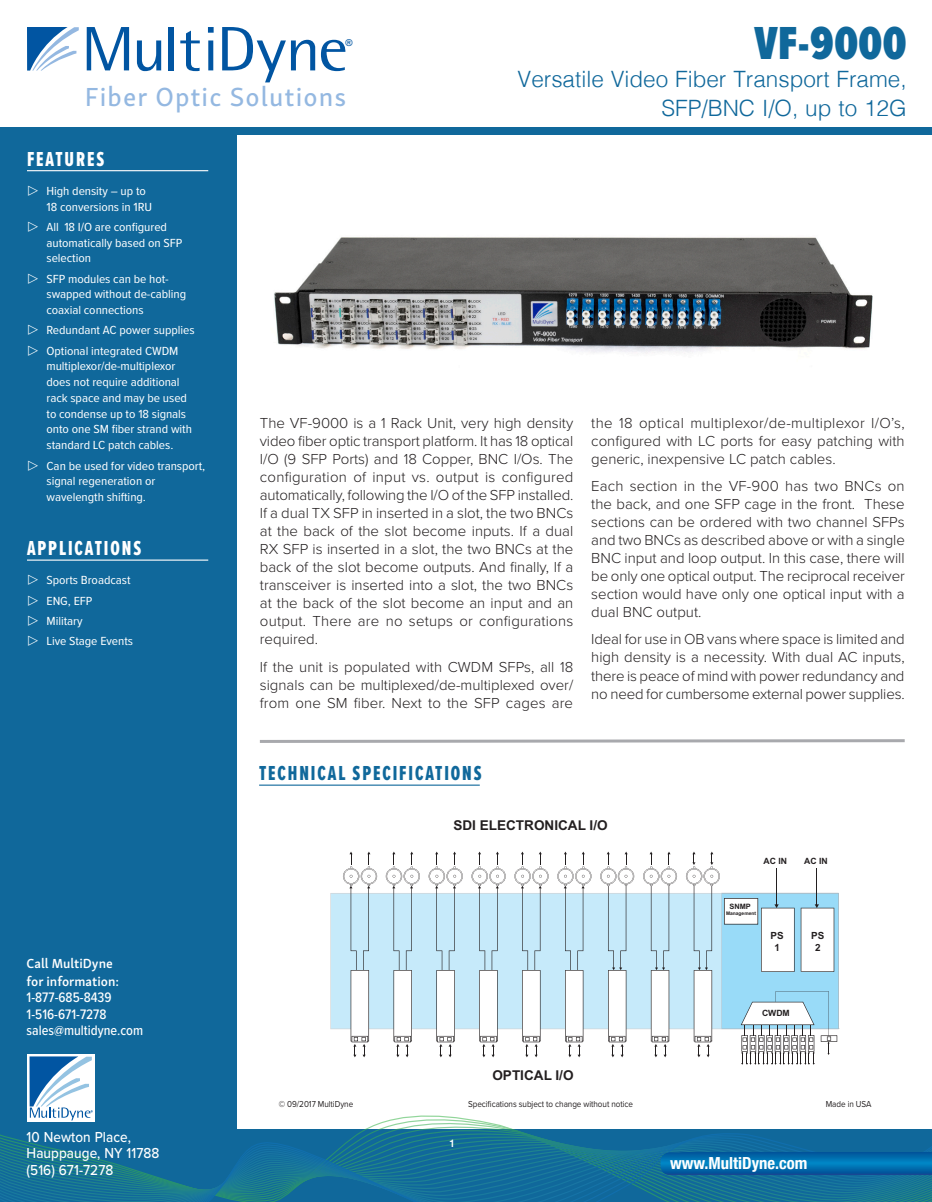
<style>
.page{position:relative;width:932px;height:1202px;background:#fff}
.page>*{position:absolute;margin:0;border:0;box-sizing:border-box;transform-origin:0 0}
.t1{font:900 48px "Proxima Nova Ex Cn";letter-spacing:.01em;color:#10689b}
.t2{font:26.85px "Skolar Sans Me";letter-spacing:.04em;color:#94b8e1}
.t3{font:300 22.5px/28.5px "Helvetica";color:#10689b;text-align:right}
.Features{font:21px "Proxima Nova Ex Cn Extrabld";letter-spacing:.1em;color:#10689b;scale:.9 1}
.Features__white{font:21px "Proxima Nova Ex Cn Extrabld";letter-spacing:.1em;color:#fff;scale:.9 1}
.t4{font:700 condensed 16.65px "Helvetica Neue";color:#fff}
.Brochure_body_text{font:300 15px/18px "Proxima Nova";color:#231f20;text-align:justify}
.t5{font:500 15px/16.5px "Proxima Nova";letter-spacing:.005em;color:#fff;scale:.9 1}
.t6{font:500 14.25px/16.5px "Proxima Nova Cond";color:#fff}
.t7{font:600 13.5px/18px "Skolar Sans";color:#fff}
.t8{font:700 13.5px "Arial";color:#231f20}
.t9{font:12.15px/15.8px "Proxima Nova Cond";letter-spacing:-.005em;color:#fff;scale:1.11 1}
.Title_Descrip{font:500 10.5px "Helvetica Neue";color:#fff}
.t10{font:700 9.9px/11.9px "Arial";color:#231f20;text-align:center}
.t11{font:600 9.45px "Gill Sans";color:#0155a2}
.t12{font:9px "Proxima Nova";letter-spacing:-.005em;color:#231f20;scale:.9 1}
.t13{font:700 8.7px "Arial";color:#231f20}
.t14{font:700 7.35px "Arial";color:#231f20}
.t15{font:700 4.95px "Arial";color:#231f20}
</style>
<div class="page">
<div style="left:0;top:128px;width:236px;height:1074px;background:#10689b"></div>
<svg style="left:0;top:1114px;width:932px;height:88px"></svg>
<svg style="left:87px;top:27px;width:42px;height:43px"></svg>
<svg style="left:137px;top:40px;width:24px;height:31px"></svg>
<div style="left:169px;top:27px;width:5px;height:43px;background:#0155a2"></div>
<svg style="left:180px;top:31px;width:20px;height:40px"></svg>
<svg style="left:208px;top:27px;width:6px;height:43px"></svg>
<svg style="left:222px;top:27px;width:93px;height:55px"></svg>
<svg style="left:321px;top:40px;width:24px;height:31px"></svg>
<svg style="left:27px;top:27px;width:52px;height:44px"></svg>
<svg style="left:660px;top:1152px;width:272px;height:22px;background:#006bad"></svg>
<div style="left:0;top:127px;width:932px;height:7px;background:#10689b"></div>
<svg style="left:27px;top:1054px;width:67px;height:67px"></svg>
<svg style="left:30px;top:1056px;width:63px;height:64px;background:#a0c1dd"></svg>
<img style="left:274px;top:237px;width:599px;height:117px">
<hr style="left:27px;top:170px;width:181px;height:1px;background:#fff">
<hr style="left:27px;top:559px;width:181px;height:1px;background:#fff">
<hr style="left:259px;top:784px;width:221px;height:1px;background:#10689b">
<svg style="left:259px;top:739px;width:646px;height:4px;background:#bdbec1"></svg>
<div style="left:330px;top:893px;width:356px;height:136px;background:#c6eafa"></div>
<svg style="left:343px;top:851px;width:34px;height:206px"></svg>
<svg style="left:643px;top:851px;width:34px;height:206px"></svg>
<svg style="left:600px;top:851px;width:34px;height:206px"></svg>
<svg style="left:557px;top:851px;width:34px;height:206px"></svg>
<svg style="left:514px;top:851px;width:34px;height:206px"></svg>
<svg style="left:471px;top:851px;width:34px;height:206px"></svg>
<svg style="left:428px;top:851px;width:35px;height:206px"></svg>
<svg style="left:386px;top:851px;width:34px;height:206px"></svg>
<svg style="left:686px;top:851px;width:152px;height:213px"></svg>
<p class="t11" style="left:345px;top:37px;width:9px">®</p>
<h2 class="t2" style="left:85px;top:77px;width:263px">Fiber Optic Solutions</h2>
<h1 class="t1" style="left:754px;top:14px;width:154px">VF-9000</h1>
<h3 class="t3" style="left:517px;top:63px;width:390px">Versatile Video Fiber Transport Frame,<br>SFP/BNC I/O, up to 12G</h3>
<p class="Features__white" style="left:27px;top:146px;width:87px">FEATURES</p>
<p class="t9" style="left:46px;top:183px;width:97px">High density – up to<br>18 conversions in 1RU</p>
<p class="t9" style="left:46px;top:219px;width:124px">All 18 I/O are configured automatically based on SFP selection</p>
<p class="t9" style="left:46px;top:271px;width:127px">SFP modules can be hot&shy;swapped without de-cabling coaxial connections</p>
<p class="t9" style="left:46px;top:323px;width:135px">Redundant AC power supplies</p>
<p class="t9" style="left:46px;top:343px;width:133px">Optional integrated CWDM multiplexor/de-multiplexor does not require additional rack space and may be used to condense up to 18 signals onto one SM fiber strand with standard LC patch cables.</p>
<p class="t9" style="left:46px;top:458px;width:144px">Can be used for video transport, signal regeneration or wavelength shifting.</p>
<p class="Features__white" style="left:27px;top:535px;width:128px">APPLICATIONS</p>
<p class="t9" style="left:46px;top:572px;width:77px">Sports Broadcast</p>
<p class="t9" style="left:46px;top:593px;width:43px">ENG, EFP</p>
<p class="t9" style="left:46px;top:613px;width:34px">Military</p>
<p class="t9" style="left:46px;top:633px;width:79px">Live Stage Events</p>
<p class="t7" style="left:27px;top:953px;width:94px">Call MultiDyne for information:</p>
<p class="t6" style="left:27px;top:989px;width:118px">1-877-685-8439<br>1-516-671-7278 sales@multidyne.com</p>
<p class="t5" style="left:27px;top:1128px;width:149px">10 Newton Place,<br>Hauppauge, NY 11788 (516) 671-7278</p>
<p class="Brochure_body_text" style="left:260px;top:414px;width:315px">The VF-9000 is a 1 Rack Unit, very high density video fiber optic transport platform. It has 18 optical I/O (9 SFP Ports) and 18 Copper, BNC I/Os. The configuration of input vs. output is configured automatically, following the I/O of the SFP installed.<br>If a dual TX SFP in inserted in a slot, the two BNCs at the back of the slot become inputs. If a dual RX SFP is inserted in a slot, the two BNCs at the back of the slot become outputs. And finally, If a transceiver is inserted into a slot, the two BNCs at the back of the slot become an input and an output. There are no setups or configurations required.</p>
<p class="Brochure_body_text" style="left:260px;top:657px;width:315px">If the unit is populated with CWDM SFPs, all 18 signals can be multiplexed/de-multiplexed over/ from one SM fiber. Next to the SFP cages are</p>
<p class="Brochure_body_text" style="left:591px;top:414px;width:315px">the 18 optical multiplexor/de-multiplexor I/O’s, configured with LC ports for easy patching with generic, inexpensive LC patch cables.</p>
<p class="Brochure_body_text" style="left:591px;top:477px;width:315px">Each section in the VF-900 has two BNCs on the back, and one SFP cage in the front. These sections can be ordered with two channel SFPs and two BNCs as described above or with a single BNC input and loop output. In this case, there will be only one optical output. The reciprocal receiver section would have only one optical input with a dual BNC output.</p>
<p class="Brochure_body_text" style="left:591px;top:630px;width:315px">Ideal for use in OB vans where space is limited and high density is a necessity. With dual AC inputs, there is peace of mind with power redundancy and no need for cumbersome external power supplies.</p>
<p class="Features" style="left:259px;top:760px;width:249px">TECHNICAL SPECIFICATIONS</p>
<p class="t8" style="left:453px;top:816px;width:156px">SDI ELECTRONICAL I/O</p>
<p class="t8" style="left:492px;top:1066px;width:83px">OPTICAL I/O</p>
<p class="t13" style="left:763px;top:855px;width:25px">AC IN</p>
<p class="t13" style="left:804px;top:855px;width:25px">AC IN</p>
<p class="t14" style="left:729px;top:901px;width:23px">SNMP</p>
<p class="t15" style="left:726px;top:910px;width:32px">Management</p>
<p class="t10" style="left:770px;top:930px;width:15px">PS<br>1</p>
<p class="t10" style="left:811px;top:930px;width:15px">PS<br>2</p>
<p class="t13" style="left:762px;top:1007px;width:29px">CWDM</p>
<p class="t12" style="left:279px;top:1099px;width:84px">© 09/2017 MultiDyne</p>
<p class="t12" style="left:468px;top:1099px;width:185px">Specifications subject to change without notice</p>
<p class="t12" style="left:825px;top:1099px;width:52px">Made in USA</p>
<p class="Title_Descrip" style="left:449px;top:1134px;width:7px">1</p>
<p class="t4" style="left:706px;top:1148px;width:115px">w.MultiDyne.com</p>
<p class="t4" style="left:670px;top:1149px;width:139px">www.MultiDyne.com</p>
</div>
